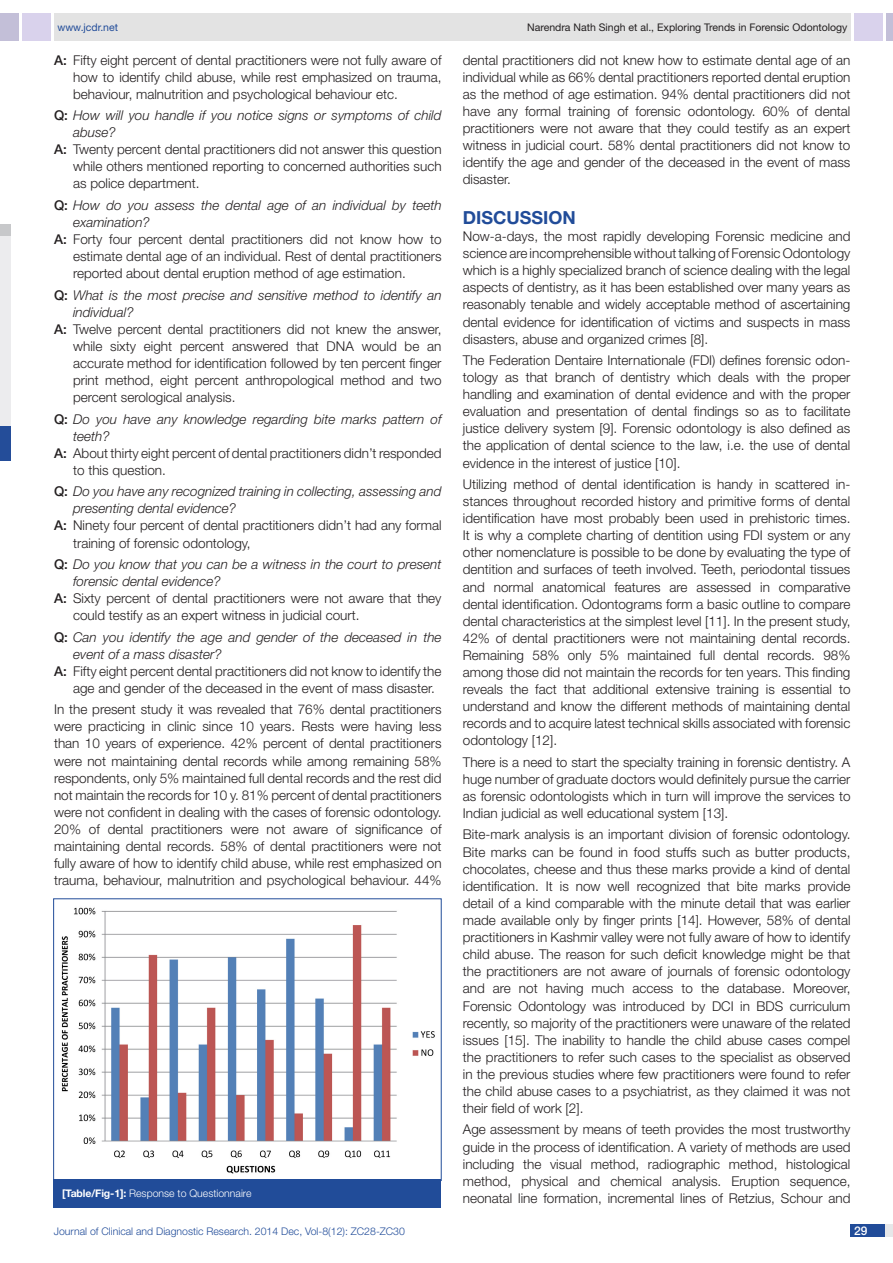
<style>
.page{position:relative;width:893px;height:1263px;background:#fff}
.page>*{position:absolute;margin:0;border:0;box-sizing:border-box;transform-origin:0 0}
.Level_1{font:700 18px "Helvetica Neue";color:#214c99}
.Body_text{font:300 13.5px/17.1px "Helvetica Neue";color:#231f20;text-align:justify}
.Body_text-2{font:italic 300 13.5px/17.1px "Helvetica Neue";color:#231f20}
.t1{font:500 12px "Helvetica Neue";color:#fff}
.t2{font:300 10.5px "Helvetica Neue";color:#214c99}
.Running_head{font:10.5px "Helvetica Neue";color:#231f20}
.Table_text{font:300 10.5px "Helvetica Neue";color:#fff}
.Running_head-2{font:10.5px "Helvetica Neue";color:#214c99}
.s1{font-weight:500}
.s2{font-weight:500;font-style:normal}
.s3{font-weight:700}
</style>
<div class="page">
<div style="left:54px;top:13px;width:796px;height:28px;background:#e3e3e3"></div>
<div style="left:0;top:13px;width:19px;height:28px;background:#c3bfd8"></div>
<div style="left:22px;top:13px;width:29px;height:28px;background:#d9d2ec"></div>
<div style="left:886px;top:13px;width:7px;height:28px;background:#c3bfd8"></div>
<div style="left:854px;top:13px;width:29px;height:28px;background:#d9d2ec"></div>
<div style="left:850px;top:1224px;width:43px;height:13px;background:#e6e7e9"></div>
<div style="left:850px;top:1224px;width:35px;height:13px;background:#214c99"></div>
<div style="left:0;top:224px;width:11px;height:12px;background:#c7c8ca"></div>
<div style="left:0;top:236px;width:11px;height:192px;background:#ececee"></div>
<div style="left:0;top:426px;width:11px;height:35px;background:#244d99"></div>
<img style="left:61px;top:907px;width:374px;height:267px">
<div style="left:54px;top:1179px;width:387px;height:28px;background:#214c99"></div>
<p class="Running_head-2" style="left:57px;top:21px;width:62px">www.jcdr.net</p>
<p class="Running_head" style="left:527px;top:21px;width:322px">Narendra Nath Singh et al., Exploring Trends in Forensic Odontology</p>
<p class="Body_text" style="left:73px;top:51px;width:370px;text-indent:-19px"><span class="s1">A:</span> Fifty eight percent of dental practitioners were not fully aware of how to identify child abuse, while rest emphasized on trauma, behaviour, malnutrition and psychological behaviour etc.</p>
<p class="Body_text-2" style="left:73px;top:107px;width:370px;text-indent:-19px"><span class="s2">Q:</span> How will you handle if you notice signs or symptoms of child abuse?</p>
<p class="Body_text" style="left:73px;top:141px;width:370px;text-indent:-19px"><span class="s1">A:</span> Twenty percent dental practitioners did not answer this question while others mentioned reporting to concerned authorities such as police department.</p>
<p class="Body_text-2" style="left:73px;top:196px;width:370px;text-indent:-19px"><span class="s2">Q:</span> How do you assess the dental age of an individual by teeth examination?</p>
<p class="Body_text" style="left:73px;top:230px;width:370px;text-indent:-19px"><span class="s1">A:</span> Forty four percent dental practitioners did not know how to estimate dental age of an individual. Rest of dental practitioners reported about dental eruption method of age estimation.</p>
<p class="Body_text-2" style="left:73px;top:286px;width:370px;text-indent:-19px"><span class="s2">Q:</span> What is the most precise and sensitive method to identify an individual?</p>
<p class="Body_text" style="left:73px;top:320px;width:370px;text-indent:-19px"><span class="s1">A:</span> Twelve percent dental practitioners did not knew the answer, while sixty eight percent answered that DNA would be an accurate method for identification followed by ten percent finger print method, eight percent anthropological method and two percent serological analysis.</p>
<p class="Body_text-2" style="left:73px;top:410px;width:370px;text-indent:-19px"><span class="s2">Q:</span> Do you have any knowledge regarding bite marks pattern of teeth?</p>
<p class="Body_text" style="left:73px;top:444px;width:370px;text-indent:-19px"><span class="s1">A:</span> About thirty eight percent of dental practitioners didn’t responded to this question.</p>
<p class="Body_text-2" style="left:73px;top:483px;width:370px;text-indent:-19px"><span class="s2">Q:</span> Do you have any recognized training in collecting, assessing and presenting dental evidence?</p>
<p class="Body_text" style="left:73px;top:517px;width:370px;text-indent:-19px"><span class="s1">A:</span> Ninety four percent of dental practitioners didn’t had any formal training of forensic odontology,</p>
<p class="Body_text-2" style="left:73px;top:555px;width:370px;text-indent:-19px"><span class="s2">Q:</span> Do you know that you can be a witness in the court to present forensic dental evidence?</p>
<p class="Body_text" style="left:73px;top:589px;width:370px;text-indent:-19px"><span class="s1">A:</span> Sixty percent of dental practitioners were not aware that they could testify as an expert witness in judicial court.</p>
<p class="Body_text-2" style="left:73px;top:628px;width:370px;text-indent:-19px"><span class="s2">Q:</span> Can you identify the age and gender of the deceased in the event of a mass disaster?</p>
<p class="Body_text" style="left:73px;top:662px;width:370px;text-indent:-19px"><span class="s1">A:</span> Fifty eight percent dental practitioners did not know to identify the age and gender of the deceased in the event of mass disaster.</p>
<p class="Body_text" style="left:54px;top:700px;width:389px">In the present study it was revealed that 76% dental practitioners were practicing in clinic since 10 years. Rests were having less than 10 years of experience. 42% percent of dental practitioners were not maintaining dental records while among remaining 58% respondents, only 5% maintained full dental records and the rest did not maintain the records for 10 y. 81% percent of dental practitioners were not confident in dealing with the cases of forensic odontology.<br>20% of dental practitioners were not aware of significance of maintaining dental records. 58% of dental practitioners were not fully aware of how to identify child abuse, while rest emphasized on trauma, behaviour, malnutrition and psychological behaviour. 44%</p>
<p class="Body_text" style="left:463px;top:51px;width:389px">dental practitioners did not knew how to estimate dental age of an individual while as 66% dental practitioners reported dental eruption as the method of age estimation. 94% dental practitioners did not have any formal training of forensic odontology. 60% of dental practitioners were not aware that they could testify as an expert witness in judicial court. 58% dental practitioners did not know to identify the age and gender of the deceased in the event of mass disaster.</p>
<p class="Level_1" style="left:463px;top:206px;width:115px">DISCUSSION</p>
<p class="Body_text" style="left:463px;top:227px;width:389px">Now-a-days, the most rapidly developing Forensic medicine and science are incomprehensible without talking of Forensic Odontology which is a highly specialized branch of science dealing with the legal aspects of dentistry, as it has been established over many years as reasonably tenable and widely acceptable method of ascertaining dental evidence for identification of victims and suspects in mass disasters, abuse and organized crimes [8].</p>
<p class="Body_text" style="left:463px;top:351px;width:389px;text-align:left">The Federation Dentaire Internationale (FDI) defines forensic odon&shy;tology as that branch of dentistry which deals with the proper handling and examination of dental evidence and with the proper evaluation and presentation of dental findings so as to facilitate justice delivery system [9]. Forensic odontology is also defined as the application of dental science to the law, i.e. the use of dental evidence in the interest of justice [10].</p>
<p class="Body_text" style="left:463px;top:475px;width:389px;text-align:left">Utilizing method of dental identification is handy in scattered in&shy;stances throughout recorded history and primitive forms of dental identification have most probably been used in prehistoric times.<br>It is why a complete charting of dentition using FDI system or any other nomenclature is possible to be done by evaluating the type of dentition and surfaces of teeth involved. Teeth, periodontal tissues and normal anatomical features are assessed in comparative dental identification. Odontograms form a basic outline to compare dental characteristics at the simplest level [11]. In the present study, 42% of dental practitioners were not maintaining dental records.<br>Remaining 58% only 5% maintained full dental records. 98% among those did not maintain the records for ten years. This finding reveals the fact that additional extensive training is essential to understand and know the different methods of maintaining dental records and to acquire latest technical skills associated with forensic odontology [12].</p>
<p class="Body_text" style="left:463px;top:753px;width:389px">There is a need to start the specialty training in forensic dentistry. A huge number of graduate doctors would definitely pursue the carrier as forensic odontologists which in turn will improve the services to Indian judicial as well educational system [13].</p>
<p class="Body_text" style="left:463px;top:826px;width:389px">Bite-mark analysis is an important division of forensic odontology.<br>Bite marks can be found in food stuffs such as butter products, chocolates, cheese and thus these marks provide a kind of dental identification. It is now well recognized that bite marks provide detail of a kind comparable with the minute detail that was earlier made available only by finger prints [14]. However, 58% of dental practitioners in Kashmir valley were not fully aware of how to identify child abuse. The reason for such deficit knowledge might be that the practitioners are not aware of journals of forensic odontology and are not having much access to the database. Moreover, Forensic Odontology was introduced by DCI in BDS curriculum recently, so majority of the practitioners were unaware of the related issues [15]. The inability to handle the child abuse cases compel the practitioners to refer such cases to the specialist as observed in the previous studies where few practitioners were found to refer the child abuse cases to a psychiatrist, as they claimed it was not their field of work [2].</p>
<p class="Body_text" style="left:463px;top:1121px;width:389px">Age assessment by means of teeth provides the most trustworthy guide in the process of identification. A variety of methods are used including the visual method, radiographic method, histological method, physical and chemical analysis. Eruption sequence, neonatal line formation, incremental lines of Retzius, Schour and</p>
<p class="Table_text" style="left:62px;top:1187px;width:191px"><span class="s3">[Table/Fig-1]:</span> Response to Questionnaire</p>
<p class="t2" style="left:54px;top:1225px;width:353px">Journal of Clinical and Diagnostic Research. 2014 Dec, Vol-8(12): ZC28-ZC30</p>
<p class="t1" style="left:854px;top:1223px;width:15px">29</p>
</div>
